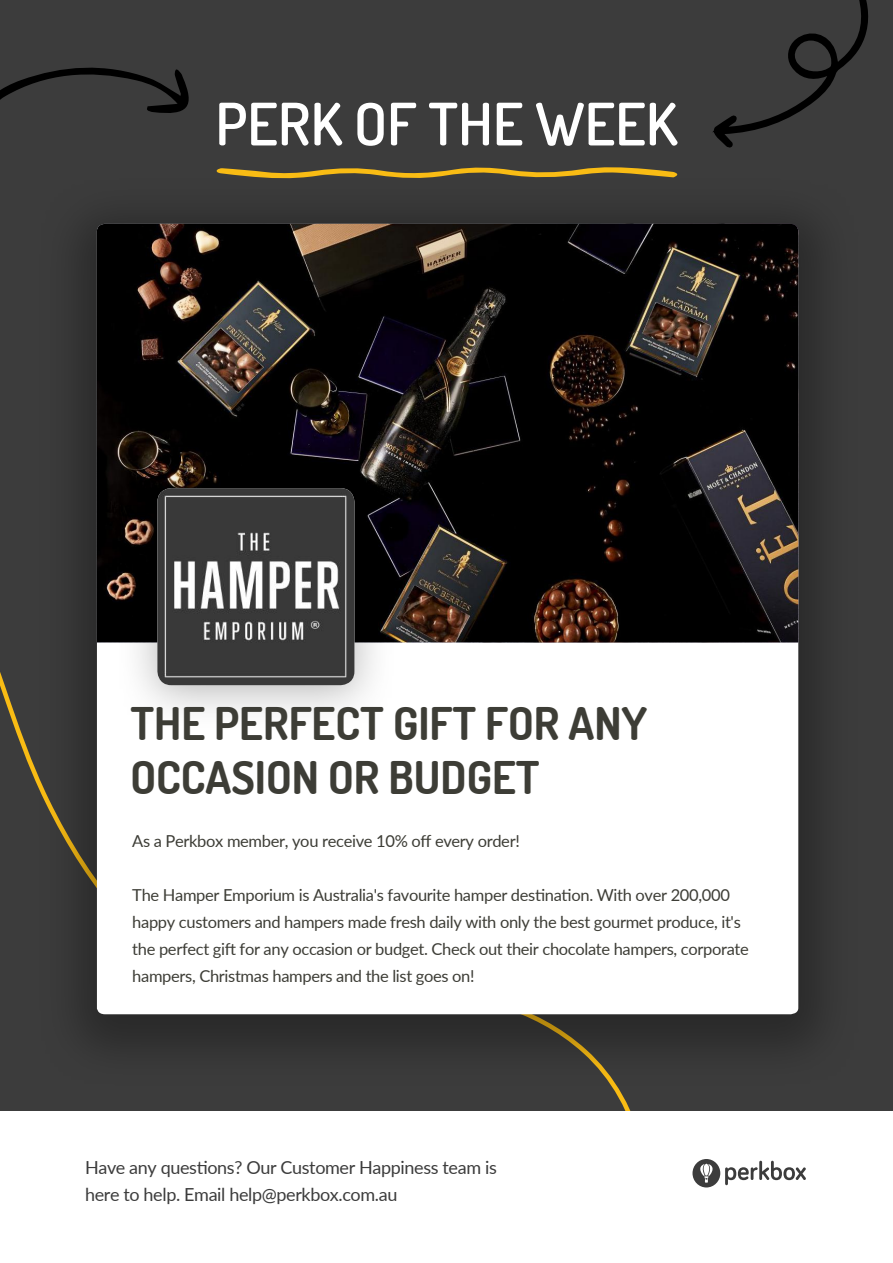
<style>
.page{position:relative;width:893px;height:1263px;background:#fff}
.page>*{position:absolute;margin:0;border:0;box-sizing:border-box;transform-origin:0 0}
.t1{font:600 58.5px "Dosis";color:#fff}
.t2{font:700 45px/54px "Dosis";color:#3d3d36}
.t3{font:18px/27px "Lato";letter-spacing:-.02em;color:#3c3c3c}
.t4{font:16.5px/27px "Lato";letter-spacing:-.02em;color:#3d3d36}
</style>
<div class="page">
<div style="left:0;top:0;width:893px;height:1111px;background:#3c3c3c"></div>
<div style="left:0;top:287px;width:648px;height:824px;background:#3c3c3c"></div>
<div style="left:39px;top:178px;width:820px;height:908px;background:#373737"></div>
<div style="left:97px;top:642px;width:701px;height:372px;background:#fff"></div>
<img style="left:97px;top:224px;width:701px;height:418px">
<svg style="left:117px;top:454px;width:278px;height:277px;background:#706e6d"></svg>
<svg style="left:692px;top:1159px;width:114px;height:28px"></svg>
<svg style="left:704px;top:0;width:168px;height:149px;background:#353535"></svg>
<svg style="left:217px;top:166px;width:460px;height:13px;background:#866e2c"></svg>
<svg style="left:0;top:62px;width:196px;height:60px;background:#323232"></svg>
<svg style="left:157px;top:488px;width:197px;height:197px"></svg>
<img style="left:162px;top:493px;width:188px;height:188px">
<h1 class="t1" style="left:215px;top:86px;width:464px">PERK OF THE WEEK</h1>
<h2 class="t2" style="left:130px;top:696px;width:519px">THE PERFECT GIFT FOR ANY<br>OCCASION OR BUDGET</h2>
<p class="t4" style="left:132px;top:827px;width:389px">As a Perkbox member, you receive 10% off every order!</p>
<p class="t4" style="left:132px;top:881px;width:618px">The Hamper Emporium is Australia's favourite hamper destination. With over 200,000 happy customers and hampers made fresh daily with only the best gourmet produce, it's the perfect gift for any occasion or budget. Check out their chocolate hampers, corporate hampers, Christmas hampers and the list goes on!</p>
<p class="t3" style="left:85px;top:1153px;width:413px">Have any questions? Our Customer Happiness team is here to help. Email help@perkbox.com.au</p>
</div>
